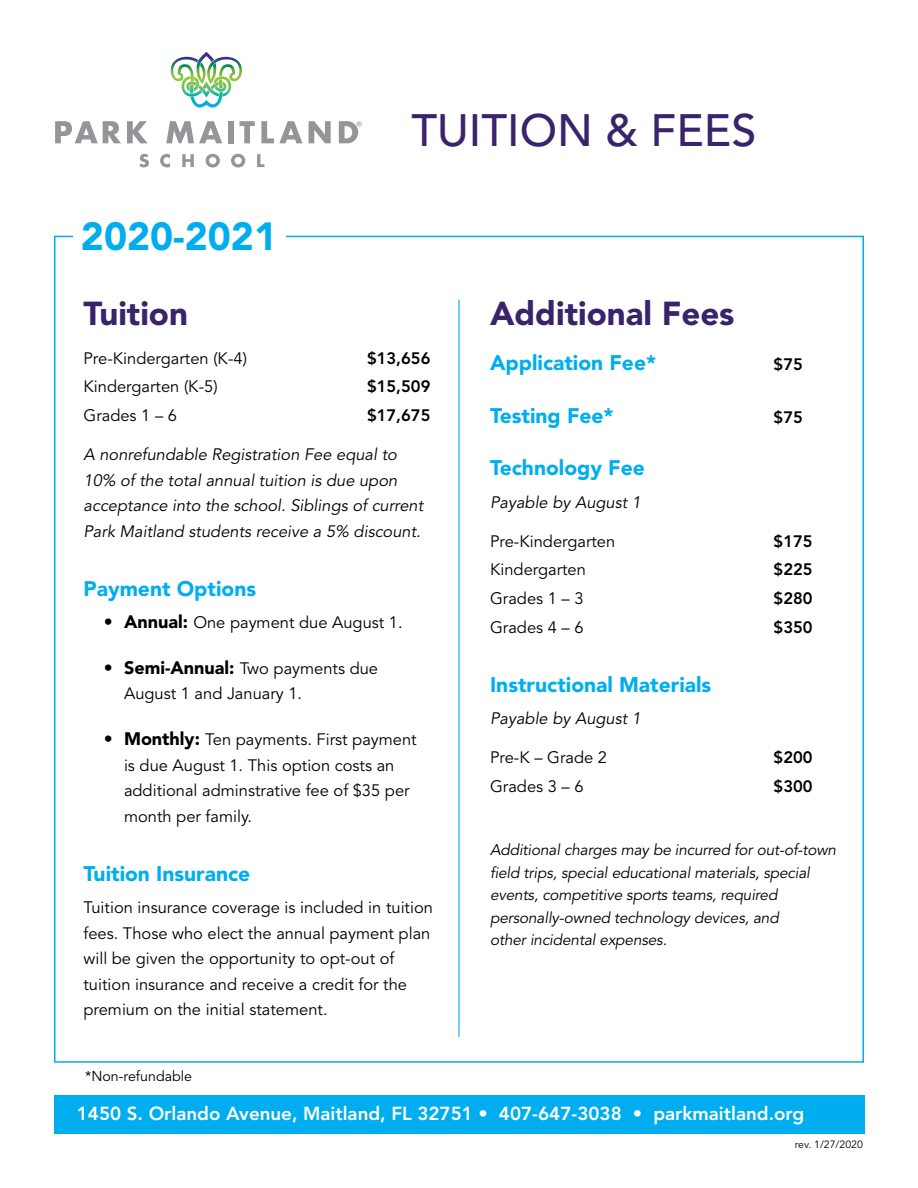
<style>
.page{position:relative;width:918px;height:1188px;background:#fff}
.page>*{position:absolute;margin:0;border:0;box-sizing:border-box;transform-origin:0 0}
.t1{font:500 45px "Avenir LT Std";color:#39236b}
.t2{font:900 39px "Avenir LT Std";color:#00aeef}
.t3{font:900 33px "Avenir LT Std";color:#39236b}
.t4{font:900 21px "Avenir LT Std";color:#00aeef}
.t5{font:800 18.75px "Avenir LT Std";color:#fff}
.t6{font:16.5px/25.5px "Avenir LT Std";color:#000}
.t7{font:italic 16.5px/25.5px "Avenir LT Std";color:#000}
.t8{font:800 16.5px "Avenir LT Std";color:#000}
.t9{font:italic 15.45px/22.5px "Avenir LT Std";letter-spacing:-.01em;color:#000}
.t10{font:14.25px "Avenir LT Std";color:#000}
.t11{font:10.5px "Avenir LT Std";color:#000}
.s1{font-weight:900;font-size:18px}
</style>
<div class="page">
<hr style="left:458px;top:300px;width:2px;height:737px;background:#00aeef">
<div style="left:54px;top:1095px;width:811px;height:39px;background:#00aeef"></div>
<svg style="left:55px;top:121px;width:66px;height:22px"></svg>
<svg style="left:127px;top:121px;width:21px;height:22px"></svg>
<svg style="left:166px;top:121px;width:56px;height:22px"></svg>
<div style="left:228px;top:121px;width:5px;height:22px;background:#939598"></div>
<svg style="left:240px;top:121px;width:15px;height:22px"></svg>
<svg style="left:261px;top:121px;width:41px;height:22px"></svg>
<svg style="left:309px;top:121px;width:22px;height:22px"></svg>
<svg style="left:139px;top:154px;width:10px;height:13px"></svg>
<svg style="left:160px;top:154px;width:10px;height:13px"></svg>
<svg style="left:182px;top:154px;width:12px;height:13px"></svg>
<svg style="left:206px;top:154px;width:14px;height:14px"></svg>
<svg style="left:231px;top:154px;width:14px;height:14px"></svg>
<svg style="left:257px;top:154px;width:7px;height:13px"></svg>
<img style="left:170px;top:52px;width:72px;height:56px">
<svg style="left:339px;top:121px;width:23px;height:22px"></svg>
<h2 class="t2" style="left:81px;top:213px;width:198px">2020-2021</h2>
<h1 class="t1" style="left:411px;top:104px;width:346px">TUITION &amp; FEES</h1>
<h3 class="t3" style="left:84px;top:293px;width:106px">Tuition</h3>
<p class="t6" style="left:84px;top:346px;width:165px">Pre-Kindergarten (K-4)</p>
<p class="t8" style="left:367px;top:348px;width:65px">$13,656</p>
<p class="t6" style="left:84px;top:374px;width:136px">Kindergarten (K-5)</p>
<p class="t8" style="left:367px;top:377px;width:65px">$15,509</p>
<p class="t6" style="left:84px;top:403px;width:95px">Grades 1 – 6</p>
<p class="t8" style="left:367px;top:406px;width:65px">$17,675</p>
<p class="t7" style="left:84px;top:442px;width:341px">A nonrefundable Registration Fee equal to 10% of the total annual tuition is due upon acceptance into the school. Siblings of current Park Maitland students receive a 5% discount.</p>
<p class="t4" style="left:84px;top:576px;width:174px">Payment Options</p>
<p class="t6" style="left:104px;top:610px;width:300px"><span class="s1">• Annual:</span> One payment due August 1.</p>
<p class="t6" style="left:124px;top:656px;width:256px;text-indent:-20px"><span class="s1">• Semi-Annual:</span> Two payments due<br>August 1 and January 1.</p>
<p class="t6" style="left:124px;top:727px;width:294px;text-indent:-20px"><span class="s1">• Monthly:</span> Ten payments. First payment is due August 1. This option costs an additional adminstrative fee of $35 per month per family.</p>
<p class="t4" style="left:84px;top:861px;width:168px">Tuition Insurance</p>
<p class="t6" style="left:84px;top:895px;width:351px">Tuition insurance coverage is included in tuition fees. Those who elect the annual payment plan will be given the opportunity to opt-out of tuition insurance and receive a credit for the premium on the initial statement.</p>
<p class="t10" style="left:85px;top:1068px;width:109px">*Non-refundable</p>
<h3 class="t3" style="left:490px;top:293px;width:246px">Additional Fees</h3>
<p class="t4" style="left:490px;top:350px;width:168px">Application Fee*</p>
<p class="t8" style="left:774px;top:355px;width:31px">$75</p>
<p class="t4" style="left:490px;top:403px;width:125px">Testing Fee*</p>
<p class="t8" style="left:774px;top:407px;width:31px">$75</p>
<p class="t4" style="left:490px;top:455px;width:156px">Technology Fee</p>
<p class="t7" style="left:490px;top:490px;width:152px">Payable by August 1</p>
<p class="t6" style="left:490px;top:529px;width:127px">Pre-Kindergarten</p>
<p class="t8" style="left:774px;top:531px;width:41px">$175</p>
<p class="t6" style="left:490px;top:557px;width:97px">Kindergarten</p>
<p class="t8" style="left:774px;top:560px;width:41px">$225</p>
<p class="t6" style="left:490px;top:586px;width:95px">Grades 1 – 3</p>
<p class="t8" style="left:774px;top:589px;width:41px">$280</p>
<p class="t6" style="left:490px;top:615px;width:95px">Grades 4 – 6</p>
<p class="t8" style="left:774px;top:617px;width:41px">$350</p>
<p class="t4" style="left:490px;top:672px;width:223px">Instructional Materials</p>
<p class="t7" style="left:490px;top:706px;width:152px">Payable by August 1</p>
<p class="t6" style="left:490px;top:745px;width:119px">Pre-K – Grade 2</p>
<p class="t8" style="left:774px;top:748px;width:41px">$200</p>
<p class="t6" style="left:490px;top:774px;width:95px">Grades 3 – 6</p>
<p class="t8" style="left:774px;top:777px;width:41px">$300</p>
<p class="t9" style="left:490px;top:839px;width:348px">Additional charges may be incurred for out-of-town field trips, special educational materials, special events, competitive sports teams, required personally-owned technology devices, and<br>other incidental expenses.</p>
<p class="t5" style="left:77px;top:1103px;width:729px">1450 S. Orlando Avenue, Maitland, FL 32751 • 407-647-3038 • parkmaitland.org</p>
<p class="t11" style="left:795px;top:1138px;width:69px">rev. 1/27/2020</p>
</div>
